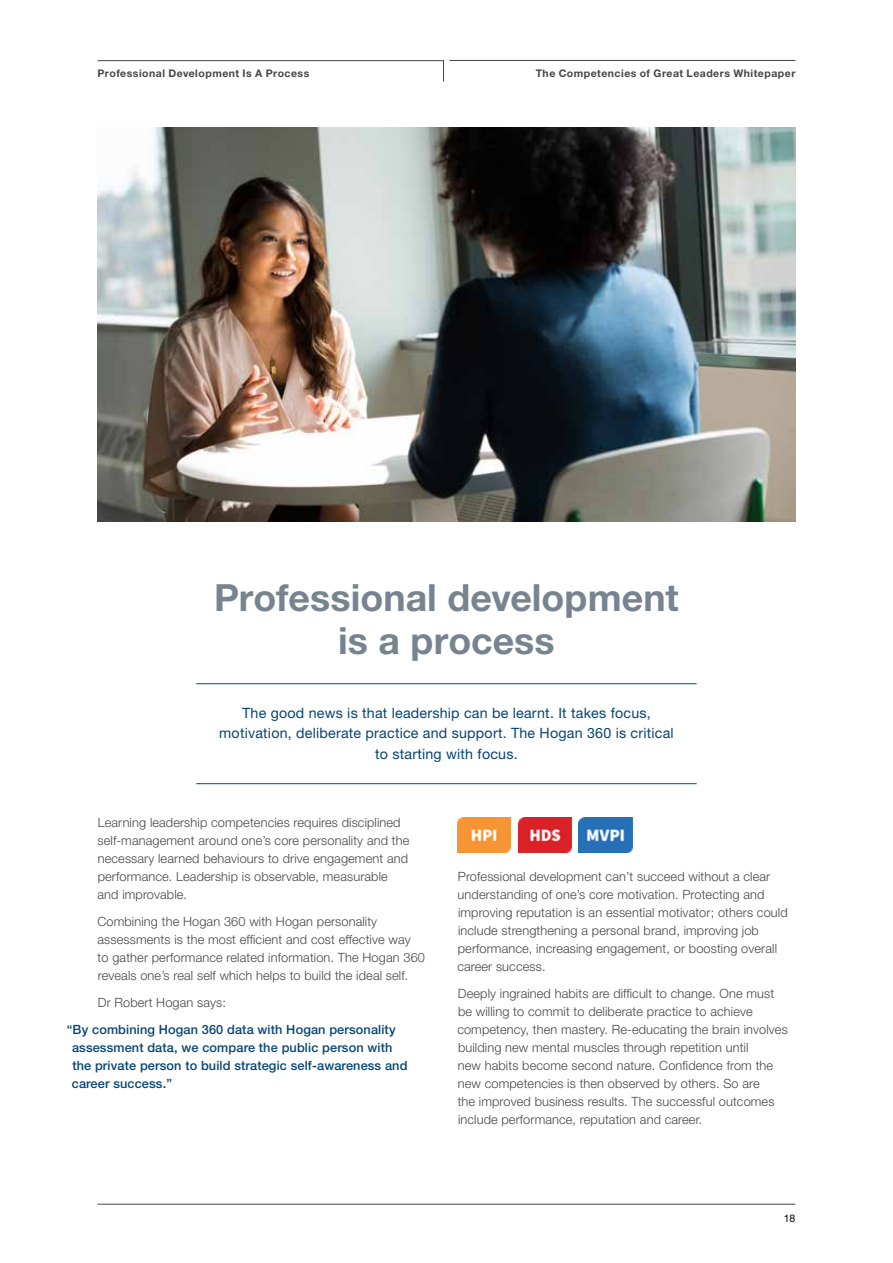
<style>
.page{position:relative;width:893px;height:1263px;background:#fff}
.page>*{position:absolute;margin:0;border:0;box-sizing:border-box;transform-origin:0 0}
.t1{font:700 37.5px/43.5px "Helvetica Neue LT Std";color:#77848f;text-align:center}
.t2{font:14.25px/20.2px "Helvetica Neue LT Std";letter-spacing:.015em;color:#064575;text-align:center}
.t3{font:300 12.75px/18px "Helvetica Neue LT Std";letter-spacing:.01em;color:#464547}
.t4{font:500 12.75px/18px "Helvetica Neue LT Std";letter-spacing:.01em;color:#064575}
.t5{font:700 10.5px "Helvetica Neue LT Std";letter-spacing:.045em;color:#464547}
.t6{font:10.5px "Helvetica Neue LT Std";color:#000}
</style>
<div class="page">
<svg style="left:97px;top:60px;width:347px;height:22px"></svg>
<hr style="left:449px;top:60px;width:346px;height:1px;background:#464547">
<hr style="left:98px;top:1204px;width:697px;height:1px;background:#464547">
<hr style="left:196px;top:783px;width:501px;height:1px;background:#064575">
<hr style="left:196px;top:683px;width:501px;height:1px;background:#064575">
<img style="left:457px;top:818px;width:54px;height:35px">
<img style="left:518px;top:818px;width:54px;height:35px">
<img style="left:579px;top:818px;width:54px;height:35px">
<img style="left:98px;top:128px;width:698px;height:394px">
<p class="t5" style="left:98px;top:67px;width:213px">Professional Development Is A Process</p>
<p class="t5" style="left:536px;top:67px;width:261px">The Competencies of Great Leaders Whitepaper</p>
<h1 class="t1" style="left:214px;top:575px;width:466px">Professional development is a process</h1>
<p class="t2" style="left:219px;top:703px;width:456px">The good news is that leadership can be learnt. It takes focus, motivation, deliberate practice and support. The Hogan 360 is critical to starting with focus.</p>
<p class="t3" style="left:98px;top:813px;width:313px">Learning leadership competencies requires disciplined self-management around one’s core personality and the necessary learned behaviours to drive engagement and performance. Leadership is observable, measurable and improvable.</p>
<p class="t3" style="left:97px;top:912px;width:329px">Combining the Hogan 360 with Hogan personality assessments is the most efficient and cost effective way<br>to gather performance related information. The Hogan 360 reveals one’s real self which helps to build the ideal self.</p>
<p class="t3" style="left:98px;top:993px;width:130px">Dr Robert Hogan says:</p>
<p class="t4" style="left:72px;top:1020px;width:337px;text-indent:-5px">“By combining Hogan 360 data with Hogan personality assessment data, we compare the public person with the private person to build strategic self-awareness and career success.”</p>
<p class="t3" style="left:457px;top:867px;width:332px">Professional development can’t succeed without a clear understanding of one’s core motivation. Protecting and improving reputation is an essential motivator; others could include strengthening a personal brand, improving job performance, increasing engagement, or boosting overall career success.</p>
<p class="t3" style="left:457px;top:984px;width:332px">Deeply ingrained habits are difficult to change. One must be willing to commit to deliberate practice to achieve competency, then mastery. Re-educating the brain involves building new mental muscles through repetition until<br>new habits become second nature. Confidence from the new competencies is then observed by others. So are<br>the improved business results. The successful outcomes include performance, reputation and career.</p>
<p class="t6" style="left:784px;top:1212px;width:13px">18</p>
</div>
